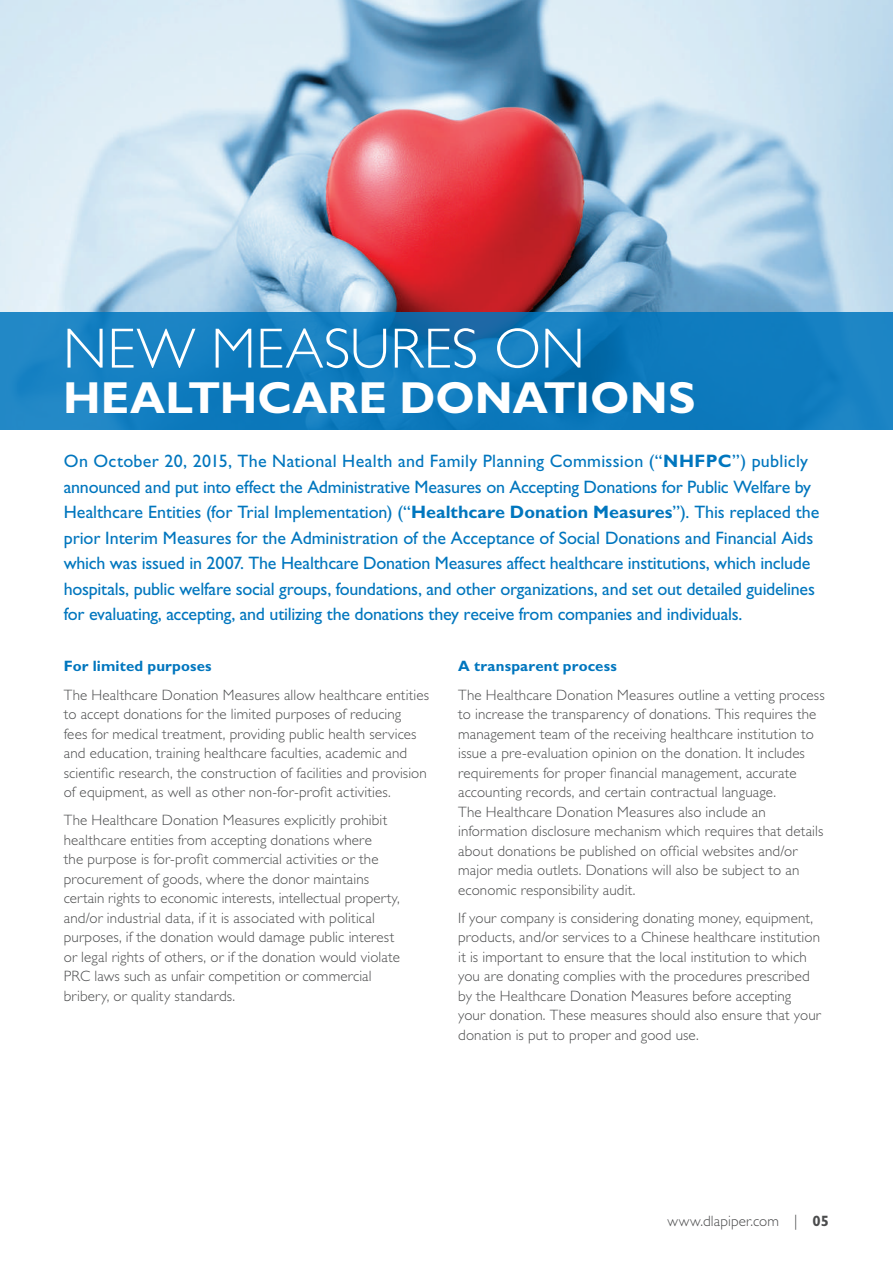
<style>
.page{position:relative;width:893px;height:1263px;background:#fff}
.page>*{position:absolute;margin:0;border:0;box-sizing:border-box;transform-origin:0 0}
.t1{font:300 57px "Gill Sans Std";letter-spacing:.005em;color:#fff}
.t2{font:700 45px "Gill Sans Std";color:#fff}
.t3{font:18px/25.5px "Gill Sans Std";letter-spacing:-.01em;color:#0076be}
.t4{font:300 15px/19.5px "Gill Sans Std";letter-spacing:.01em;color:#4b4c4d}
.t5{font:700 15px "Gill Sans Std";letter-spacing:.01em;color:#0076be}
.s1{font-weight:700}
</style>
<div class="page">
<img style="left:0;top:0;width:893px;height:312px">
<svg style="left:0;top:312px;width:893px;height:117px;background:#127cbd"></svg>
<h1 class="t1" style="left:63px;top:316px;width:523px">NEW MEASURES ON</h1>
<h2 class="t2" style="left:63px;top:371px;width:634px">HEALTHCARE DONATIONS</h2>
<p class="t3" style="left:64px;top:449px;width:757px">On October 20, 2015, The National Health and Family Planning Commission (“<span class="s1">NHFPC</span>”) publicly announced and put into effect the Administrative Measures on Accepting Donations for Public Welfare by Healthcare Entities (for Trial Implementation) (“<span class="s1">Healthcare Donation Measures</span>”). This replaced the prior Interim Measures for the Administration of the Acceptance of Social Donations and Financial Aids which was issued in 2007. The Healthcare Donation Measures affect healthcare institutions, which include hospitals, public welfare social groups, foundations, and other organizations, and set out detailed guidelines for evaluating, accepting, and utilizing the donations they receive from companies and individuals.</p>
<p class="t5" style="left:64px;top:657px;width:149px">For limited purposes</p>
<p class="t4" style="left:64px;top:685px;width:367px">The Healthcare Donation Measures allow healthcare entities to accept donations for the limited purposes of reducing<br>fees for medical treatment, providing public health services and education, training healthcare faculties, academic and scientific research, the construction of facilities and provision of equipment, as well as other non-for-profit activities.</p>
<p class="t4" style="left:64px;top:810px;width:338px">The Healthcare Donation Measures explicitly prohibit healthcare entities from accepting donations where<br>the purpose is for-profit commercial activities or the procurement of goods, where the donor maintains certain rights to economic interests, intellectual property, and/or industrial data, if it is associated with political purposes, if the donation would damage public interest or legal rights of others, or if the donation would violate PRC laws such as unfair competition or commercial bribery, or quality standards.</p>
<p class="t5" style="left:458px;top:657px;width:160px">A transparent process</p>
<p class="t4" style="left:458px;top:685px;width:368px">The Healthcare Donation Measures outline a vetting process to increase the transparency of donations. This requires the management team of the receiving healthcare institution to issue a pre-evaluation opinion on the donation. It includes requirements for proper financial management, accurate accounting records, and certain contractual language.<br>The Healthcare Donation Measures also include an information disclosure mechanism which requires that details about donations be published on official websites and/or major media outlets. Donations will also be subject to an economic responsibility audit.</p>
<p class="t4" style="left:458px;top:908px;width:364px">If your company is considering donating money, equipment, products, and/or services to a Chinese healthcare institution it is important to ensure that the local institution to which you are donating complies with the procedures prescribed by the Healthcare Donation Measures before accepting your donation. These measures should also ensure that your donation is put to proper and good use.</p>
<p class="t4" style="left:667px;top:1211px;width:163px">www.dlapiper.com | <span class="s1">05</span></p>
</div>
